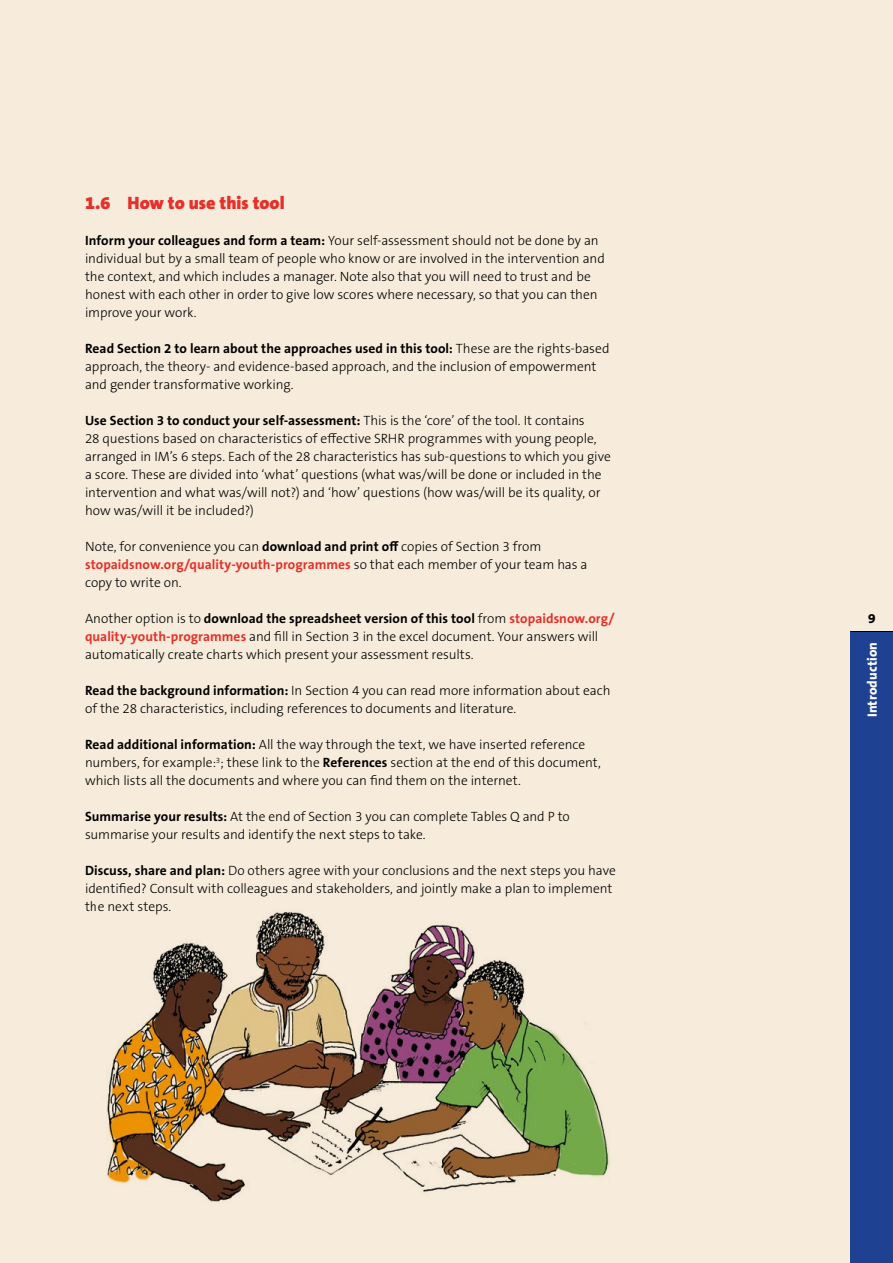
<style>
.page{position:relative;width:893px;height:1263px;background:#f7ecdb}
.page>*{position:absolute;margin:0;border:0;box-sizing:border-box;transform-origin:0 0}
.t1{font:900 18px "The Sans B W9";color:#e4312b}
.t2{font:300 13.5px/18px "The Sans B W3";color:#000}
.t3{font:700 13.5px "The Sans B W7";letter-spacing:.005em;color:#000}
.t4{font:700 13.5px "The Sans B W7";letter-spacing:.005em;color:#e4312b}
.t5{font:800 13.5px "The Sans B W8";letter-spacing:.01em;color:#fff}
.t6{font:800 13.5px "The Sans B W8";color:#000}
.s1{font-family:"The Sans B W7";font-weight:700}
.s2{font-family:"The Sans B W3";font-weight:300}
.s3{font-family:"The Sans B W3";font-weight:300;color:#000}
.s4{color:#e4312b}
.s5{font-family:"The Sans B W7";font-weight:700;color:#e4312b}
</style>
<div class="page">
<div style="left:850px;top:631px;width:43px;height:632px;background:#1f4191"></div>
<hr style="left:850px;top:631px;width:43px;height:1px;background:#000">
<img style="left:107px;top:912px;width:503px;height:290px">
<h1 class="t1" style="left:85px;top:192px;width:201px">1.6 How to use this tool</h1>
<p class="t2" style="left:85px;top:232px;width:521px"><span class="s1">Inform your colleagues and form a team:</span> Your self-assessment should not be done by an individual but by a small team of people who know or are involved in the intervention and the context, and which includes a manager. Note also that you will need to trust and be honest with each other in order to give low scores where necessary, so that you can then improve your work.</p>
<p class="t3" style="left:85px;top:340px;width:526px">Read Section 2 to learn about the approaches used in this tool: <span class="s2">These are the rights-based</span></p>
<p class="t2" style="left:85px;top:358px;width:513px">approach, the theory- and evidence-based approach, and the inclusion of empowerment and gender transformative working.</p>
<p class="t3" style="left:85px;top:412px;width:501px">Use Section 3 to conduct your self-assessment: <span class="s2">This is the ‘core’ of the tool. It contains</span></p>
<p class="t2" style="left:85px;top:430px;width:527px">28 questions based on characteristics of effective SRHR programmes with young people, arranged in IM’s 6 steps. Each of the 28 characteristics has sub-questions to which you give a score. These are divided into ‘what’ questions (what was/will be done or included in the intervention and what was/will not?) and ‘how’ questions (how was/will be its quality, or how was/will it be included?)</p>
<p class="t2" style="left:85px;top:538px;width:458px">Note, for convenience you can <span class="s1">download and print off</span> copies of Section 3 from</p>
<p class="t4" style="left:85px;top:556px;width:504px">stopaidsnow.org/quality-youth-programmes <span class="s3">so that each member of your team has a</span></p>
<p class="t2" style="left:85px;top:574px;width:98px">copy to write on.</p>
<p class="t3" style="left:85px;top:610px;width:531px"><span class="s2">Another option is to</span> download the spreadsheet version of this tool <span class="s2">from</span> <span class="s4">stopaidsnow.org/</span></p>
<p class="t2" style="left:85px;top:628px;width:515px"><span class="s5">quality-youth-programmes</span> and fill in Section 3 in the excel document. Your answers will automatically create charts which present your assessment results.</p>
<p class="t2" style="left:85px;top:682px;width:527px"><span class="s1">Read the background information:</span> In Section 4 you can read more information about each of the 28 characteristics, including references to documents and literature.</p>
<p class="t2" style="left:85px;top:736px;width:517px"><span class="s1">Read additional information:</span> All the way through the text, we have inserted reference numbers, for example:<sup>3</sup>; these link to the <span class="s1">References</span> section at the end of this document, which lists all the documents and where you can find them on the internet.</p>
<p class="t2" style="left:85px;top:808px;width:486px"><span class="s1">Summarise your results:</span> At the end of Section 3 you can complete Tables Q and P to summarise your results and identify the next steps to take.</p>
<p class="t2" style="left:85px;top:862px;width:532px"><span class="s1">Discuss, share and plan:</span> Do others agree with your conclusions and the next steps you have identified? Consult with colleagues and stakeholders, and jointly make a plan to implement the next steps.</p>
<p class="t6" style="left:868px;top:610px;width:9px">9</p>
<p class="t5" style="left:863px;top:717px;width:77px;rotate:-90deg">Introduction</p>
</div>
